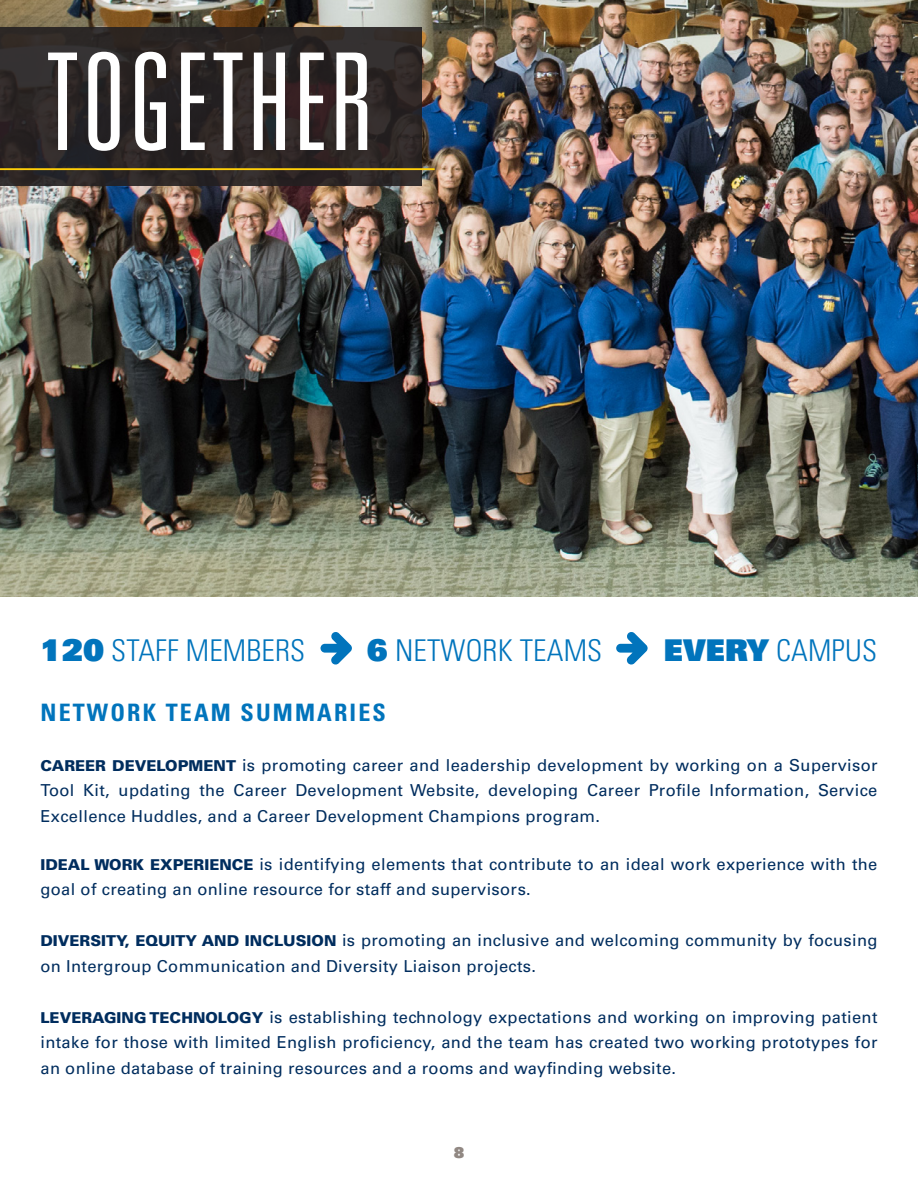
<style>
.page{position:relative;width:918px;height:1188px;background:#fff}
.page>*{position:absolute;margin:0;border:0;box-sizing:border-box;transform-origin:0 0}
.t1{font:300 ultra-condensed 135px "Univers LT Std";letter-spacing:.01em;color:#fff}
.t2{font:300 condensed 30px "Univers LT Std";letter-spacing:.005em;color:#0174bc}
.t3{font:700 condensed 24px "Univers LT Std";letter-spacing:.09em;color:#0174bc}
.t4{font:16.5px/25.5px "Univers LT Std";letter-spacing:.02em;color:#002d5e;text-align:justify}
.t5{font:15px "Univers LT Std X Black";color:#918883}
.s1{font-family:"Univers LT Std X Black";font-weight:400;font-stretch:normal}
.s2{font-weight:900;font-size:15px}
</style>
<div class="page">
<img style="left:0;top:0;width:918px;height:596px">
<div style="left:0;top:27px;width:421px;height:158px;background:linear-gradient(to right,#2a2626,#2f2625)"></div>
<hr style="left:0;top:168px;width:435px;height:2px;background:#fece08">
<svg style="left:321px;top:632px;width:31px;height:33px"></svg>
<svg style="left:616px;top:632px;width:32px;height:33px"></svg>
<p class="t1" style="left:45px;top:32px;width:331px">TOGETHER</p>
<p class="t2" style="left:40px;top:633px;width:266px"><span class="s1">120</span> STAFF MEMBERS</p>
<p class="t2" style="left:367px;top:633px;width:237px"><span class="s1">6</span> NETWORK TEAMS</p>
<p class="t2" style="left:664px;top:633px;width:215px"><span class="s1">EVERY</span> CAMPUS</p>
<p class="t3" style="left:40px;top:698px;width:347px">NETWORK TEAM SUMMARIES</p>
<p class="t4" style="left:40px;top:752px;width:839px"><span class="s2">CAREER DEVELOPMENT</span> is promoting career and leadership development by working on a Supervisor Tool Kit, updating the Career Development Website, developing Career Profile Information, Service Excellence Huddles, and a Career Development Champions program.</p>
<p class="t4" style="left:40px;top:851px;width:838px"><span class="s2">IDEAL WORK EXPERIENCE</span> is identifying elements that contribute to an ideal work experience with the goal of creating an online resource for staff and supervisors.</p>
<p class="t4" style="left:40px;top:928px;width:839px"><span class="s2">DIVERSITY, EQUITY AND INCLUSION</span> is promoting an inclusive and welcoming community by focusing on Intergroup Communication and Diversity Liaison projects.</p>
<p class="t4" style="left:40px;top:1004px;width:839px"><span class="s2">LEVERAGING TECHNOLOGY</span> is establishing technology expectations and working on improving patient intake for those with limited English proficiency, and the team has created two working prototypes for an online database of training resources and a rooms and wayfinding website.</p>
<p class="t5" style="left:454px;top:1143px;width:12px">8</p>
</div>
